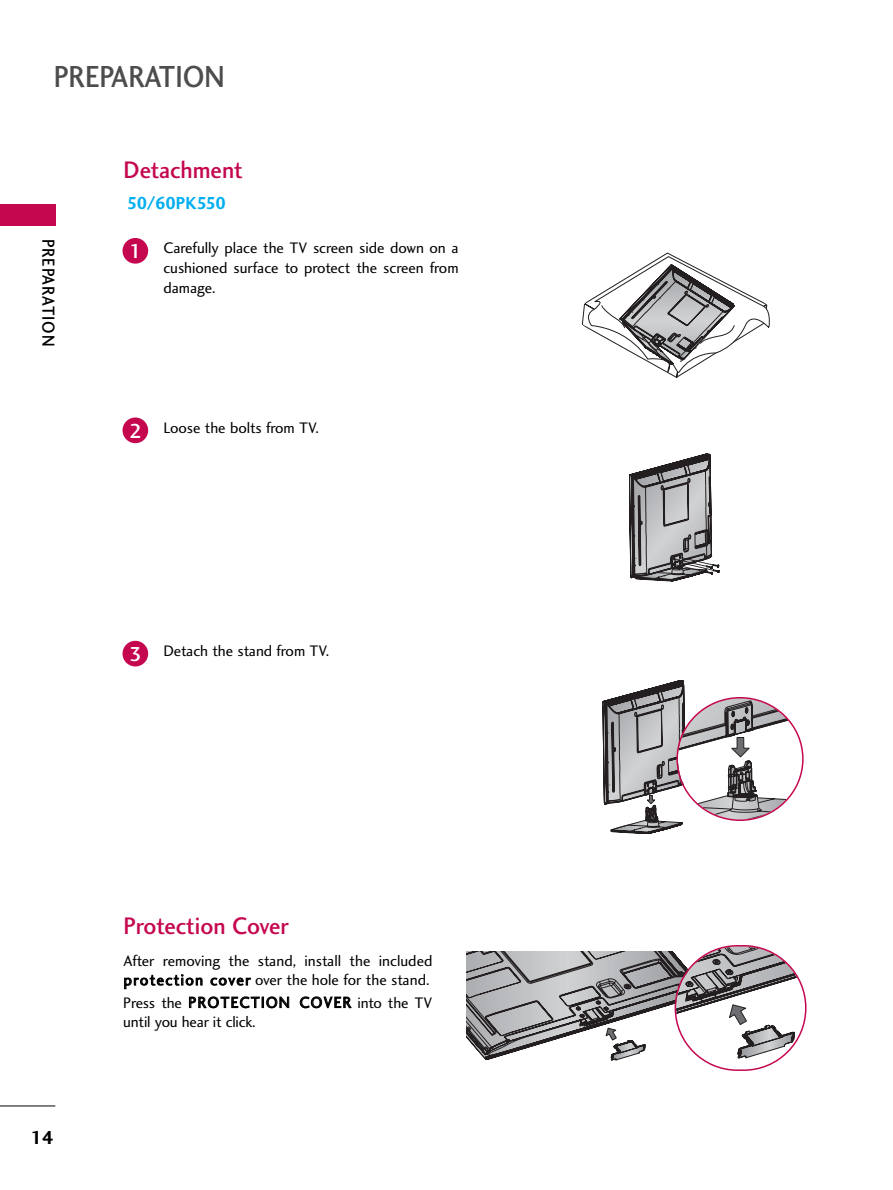
<style>
.page{position:relative;width:893px;height:1190px;background:#fff}
.page>*{position:absolute;margin:0;border:0;box-sizing:border-box;transform-origin:0 0}
.t1{font:31.5px "Charlotte Sans Medium Plain";color:#4d4d4d;scale:.9 1}
.t2{font:24.75px "Charlotte Sans Medium Plain";color:#c50750;scale:.95 1}
.t3{font:21px "Charlotte Sans Medium Plain";color:#fff}
.t4{font:19.5px "Charlotte Sans Bold Plain";color:#000}
.t5{font:18px "Charlotte Sans Medium Plain";letter-spacing:.06em;color:#000;scale:.9 1}
.t6{font:18px "Charlotte Sans Bold Let Plain";color:#00aeef;scale:.95 1}
.t7{font:15.75px/19.5px "Charlotte Sans Book Plain";letter-spacing:-.005em;color:#000}
.s1{font-family:"Charlotte Sans Medium Plain";font-size:21px;color:#fff}
</style>
<div class="page">
<div style="left:0;top:204px;width:55px;height:21px;background:#c50750"></div>
<hr style="left:0;top:1105px;width:55px;height:1px;background:#000">
<div style="left:122px;top:238px;width:26px;height:26px;background:#c50750;border-radius:50%"></div>
<div style="left:122px;top:417px;width:26px;height:26px;background:#c50750;border-radius:50%"></div>
<div style="left:122px;top:641px;width:26px;height:25px;background:#c50750;border-radius:50%"></div>
<svg style="left:466px;top:946px;width:339px;height:114px"></svg>
<div style="left:674px;top:945px;width:132px;height:126px;border:2px solid #c50750;border-radius:62px"></div>
<svg style="left:602px;top:680px;width:200px;height:154px"></svg>
<svg style="left:582px;top:253px;width:188px;height:125px"></svg>
<svg style="left:629px;top:453px;width:90px;height:128px"></svg>
<h1 class="t1" style="left:54px;top:64px;width:191px">PREPARATION</h1>
<p class="t5" style="left:55px;top:239px;width:121px;rotate:90deg">PREPARATION</p>
<h2 class="t2" style="left:123px;top:161px;width:127px">Detachment</h2>
<p class="t6" style="left:127px;top:197px;width:106px">50/60PK550</p>
<h3 class="t3" style="left:129px;top:243px;width:14px">1</h3>
<p class="t7" style="left:163px;top:240px;width:296px;text-align:justify">Carefully place the TV screen side down on a cushioned surface to protect the screen from damage.</p>
<p class="t7" style="left:129px;top:419px;width:191px"><span class="s1">2</span> Loose the bolts from TV.</p>
<p class="t7" style="left:129px;top:643px;width:201px"><span class="s1">3</span> Detach the stand from TV.</p>
<p class="t4" style="left:31px;top:1129px;width:25px">14</p>
<h2 class="t2" style="left:123px;top:916px;width:176px">Protection Cover</h2>
<p class="t7" style="left:123px;top:952px;width:310px">After removing the stand, install the included protection cover over the hole for the stand.</p>
<p class="t7" style="left:123px;top:994px;width:310px">Press the PROTECTION COVER into the TV until you hear it click.</p>
</div>
